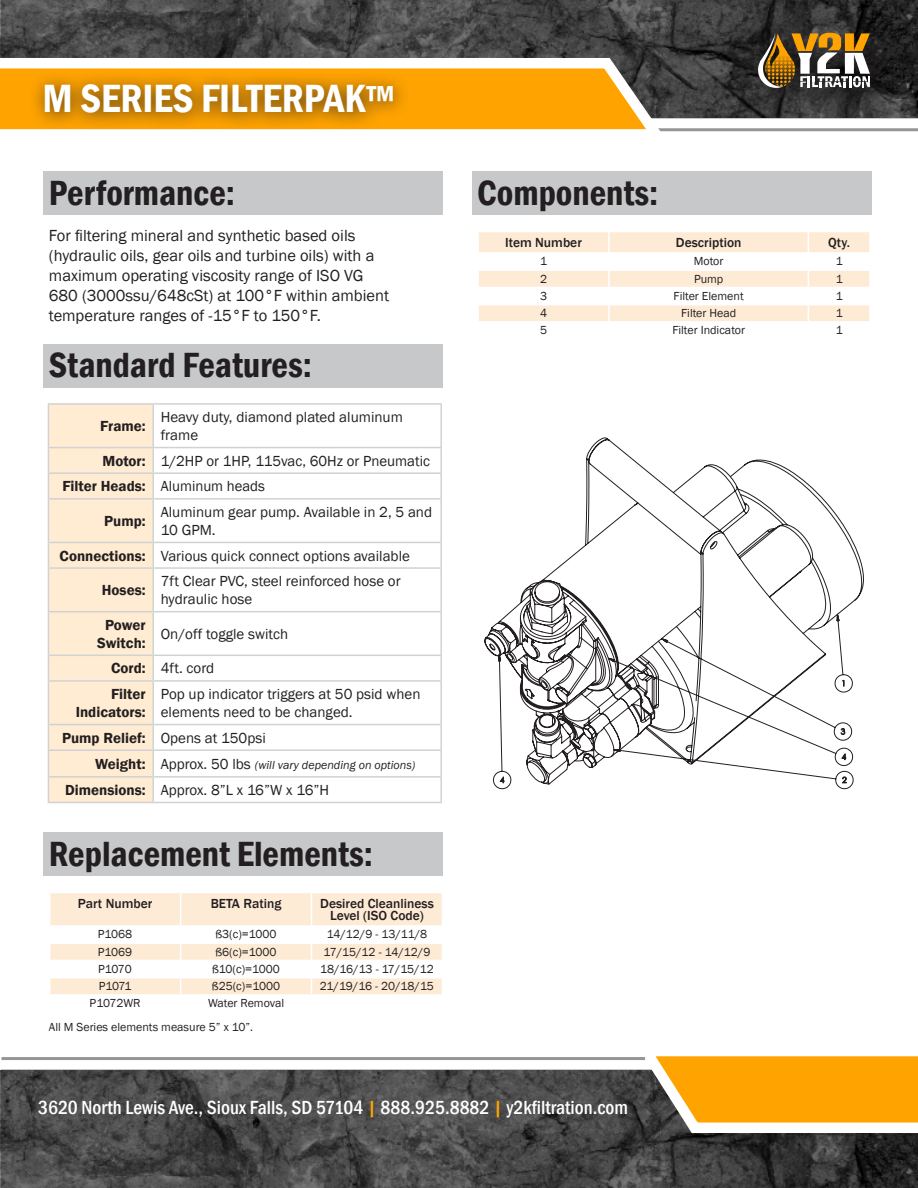
<style>
.page{position:relative;width:918px;height:1188px;background:#fff}
.page>*{position:absolute;margin:0;border:0;box-sizing:border-box;transform-origin:0 0}
.t1{font:600 condensed 40.5px "Franklin Gothic";color:#fff}
.t2{font:600 condensed 36px "Franklin Gothic";color:#231f20}
.t3{font:500 condensed 19.5px "Franklin Gothic";color:#fff}
.t4{font:16.5px/19.8px "Franklin Gothic";color:#231f20}
.t5{font:15px/18px "Franklin Gothic";color:#231f20}
.t6{font:600 15px/18px "Franklin Gothic";color:#231f20;text-align:center}
.t7{font:500 13.5px "Franklin Gothic";color:#231f20}
.t8{font:12px "Franklin Gothic";color:#231f20}
.t9{font:italic 12px "Franklin Gothic";color:#231f20}
.s1{font-style:normal;font-size:15px}
.s2{color:#ffa300}
</style>
<div class="page">
<div style="left:44px;top:172px;width:399px;height:43px;background:#c7c8ca"></div>
<div style="left:472px;top:172px;width:400px;height:43px;background:#c7c8ca"></div>
<div style="left:44px;top:833px;width:399px;height:43px;background:#c7c8ca"></div>
<svg style="left:50px;top:893px;width:392px;height:102px"></svg>
<svg style="left:478px;top:232px;width:392px;height:90px"></svg>
<svg style="left:2px;top:0;width:916px;height:118px;background:#403f3f"></svg>
<div style="left:759px;top:33px;width:127px;height:71px;background:#231f20;opacity:.75"></div>
<svg style="left:758px;top:33px;width:112px;height:55px"></svg>
<hr style="left:591px;top:128px;width:327px;height:3px;background:#939598">
<svg style="left:0;top:51px;width:676px;height:81px"></svg>
<div style="left:30px;top:71px;width:381px;height:60px;background:#231f20;opacity:.75"></div>
<svg style="left:2px;top:1070px;width:916px;height:118px;background:#464646"></svg>
<svg style="left:627px;top:1056px;width:291px;height:84px;background:#d69a2f"></svg>
<hr style="left:2px;top:1057px;width:643px;height:3px;background:#939598">
<div style="left:44px;top:344px;width:399px;height:44px;background:#c7c8ca"></div>
<hr style="left:153px;top:403px;width:289px;height:2px;background:#d1d2d4">
<hr style="left:440px;top:405px;width:2px;height:42px;background:#d1d2d4">
<hr style="left:153px;top:447px;width:289px;height:1px;background:#d1d2d4">
<hr style="left:440px;top:448px;width:2px;height:24px;background:#d1d2d4">
<hr style="left:153px;top:472px;width:289px;height:2px;background:#d1d2d4">
<hr style="left:440px;top:474px;width:2px;height:24px;background:#d1d2d4">
<hr style="left:153px;top:498px;width:289px;height:2px;background:#d1d2d4">
<hr style="left:440px;top:500px;width:2px;height:42px;background:#d1d2d4">
<hr style="left:153px;top:542px;width:289px;height:1px;background:#d1d2d4">
<hr style="left:440px;top:543px;width:2px;height:24px;background:#d1d2d4">
<hr style="left:153px;top:567px;width:289px;height:2px;background:#d1d2d4">
<hr style="left:440px;top:569px;width:2px;height:42px;background:#d1d2d4">
<hr style="left:153px;top:611px;width:289px;height:1px;background:#d1d2d4">
<hr style="left:440px;top:612px;width:2px;height:43px;background:#d1d2d4">
<hr style="left:153px;top:655px;width:289px;height:1px;background:#d1d2d4">
<hr style="left:440px;top:656px;width:2px;height:24px;background:#d1d2d4">
<hr style="left:153px;top:680px;width:289px;height:2px;background:#d1d2d4">
<hr style="left:440px;top:682px;width:2px;height:42px;background:#d1d2d4">
<hr style="left:153px;top:724px;width:289px;height:1px;background:#d1d2d4">
<hr style="left:440px;top:725px;width:2px;height:24px;background:#d1d2d4">
<hr style="left:153px;top:749px;width:289px;height:2px;background:#d1d2d4">
<hr style="left:440px;top:751px;width:2px;height:25px;background:#d1d2d4">
<hr style="left:153px;top:776px;width:289px;height:2px;background:#d1d2d4">
<hr style="left:440px;top:778px;width:2px;height:24px;background:#d1d2d4">
<hr style="left:153px;top:802px;width:289px;height:1px;background:#d1d2d4">
<hr style="left:48px;top:403px;width:105px;height:2px;background:#d1d2d4">
<svg style="left:48px;top:404px;width:106px;height:398px;background:#fbead2"></svg>
<hr style="left:48px;top:802px;width:105px;height:1px;background:#d1d2d4">
<svg style="left:484px;top:437px;width:380px;height:353px"></svg>
<p class="t1" style="left:43px;top:71px;width:354px">M SERIES FILTERPAK™</p>
<p class="t2" style="left:49px;top:169px;width:188px">Performance:</p>
<p class="t2" style="left:477px;top:169px;width:183px">Components:</p>
<p class="t4" style="left:49px;top:226px;width:342px">For filtering mineral and synthetic based oils (hydraulic oils, gear oils and turbine oils) with a maximum operating viscosity range of ISO VG 680 (3000ssu/648cSt) at 100°F within ambient temperature ranges of -15°F to 150°F.</p>
<p class="t7" style="left:505px;top:234px;width:78px">Item Number</p>
<p class="t7" style="left:676px;top:234px;width:67px">Description</p>
<p class="t7" style="left:828px;top:234px;width:23px">Qty.</p>
<p class="t8" style="left:540px;top:254px;width:9px">1</p>
<p class="t8" style="left:694px;top:254px;width:31px">Motor</p>
<p class="t8" style="left:836px;top:254px;width:9px">1</p>
<p class="t8" style="left:540px;top:271px;width:9px">2</p>
<p class="t8" style="left:694px;top:271px;width:31px">Pump</p>
<p class="t8" style="left:836px;top:271px;width:9px">1</p>
<p class="t8" style="left:540px;top:288px;width:9px">3</p>
<p class="t8" style="left:674px;top:288px;width:72px">Filter Element</p>
<p class="t8" style="left:836px;top:288px;width:9px">1</p>
<p class="t8" style="left:540px;top:306px;width:9px">4</p>
<p class="t8" style="left:681px;top:306px;width:57px">Filter Head</p>
<p class="t8" style="left:836px;top:306px;width:9px">1</p>
<p class="t8" style="left:540px;top:323px;width:9px">5</p>
<p class="t8" style="left:672px;top:323px;width:74px">Filter Indicator</p>
<p class="t8" style="left:836px;top:323px;width:9px">1</p>
<p class="t2" style="left:49px;top:341px;width:264px">Standard Features:</p>
<p class="t6" style="left:100px;top:417px;width:47px">Frame:</p>
<p class="t5" style="left:161px;top:408px;width:244px">Heavy duty, diamond plated aluminum frame</p>
<p class="t6" style="left:102px;top:452px;width:45px">Motor:</p>
<p class="t5" style="left:161px;top:452px;width:271px">1/2HP or 1HP, 115vac, 60Hz or Pneumatic</p>
<p class="t6" style="left:62px;top:477px;width:85px">Filter Heads:</p>
<p class="t5" style="left:161px;top:478px;width:106px">Aluminum heads</p>
<p class="t6" style="left:104px;top:512px;width:43px">Pump:</p>
<p class="t5" style="left:161px;top:503px;width:273px">Aluminum gear pump. Available in 2, 5 and<br>10 GPM.</p>
<p class="t6" style="left:60px;top:547px;width:88px">Connections:</p>
<p class="t5" style="left:161px;top:547px;width:251px">Various quick connect options available</p>
<p class="t6" style="left:102px;top:581px;width:45px">Hoses:</p>
<p class="t5" style="left:161px;top:572px;width:241px">7ft Clear PVC, steel reinforced hose or hydraulic hose</p>
<p class="t6" style="left:97px;top:616px;width:50px">Power<br>Switch:</p>
<p class="t5" style="left:161px;top:625px;width:129px">On/off toggle switch</p>
<p class="t6" style="left:111px;top:660px;width:36px">Cord:</p>
<p class="t5" style="left:161px;top:660px;width:55px">4ft. cord</p>
<p class="t6" style="left:76px;top:685px;width:71px;text-align:right">Filter<br>Indicators:</p>
<p class="t5" style="left:161px;top:685px;width:261px">Pop up indicator triggers at 50 psid when elements need to be changed.</p>
<p class="t6" style="left:62px;top:729px;width:85px">Pump Relief:</p>
<p class="t5" style="left:161px;top:729px;width:106px">Opens at 150psi</p>
<p class="t6" style="left:95px;top:755px;width:52px">Weight:</p>
<p class="t9" style="left:161px;top:758px;width:256px"><span class="s1">Approx. 50 lbs</span> (will vary depending on options)</p>
<p class="t6" style="left:65px;top:781px;width:82px">Dimensions:</p>
<p class="t5" style="left:161px;top:781px;width:170px">Approx. 8”L x 16”W x 16”H</p>
<p class="t2" style="left:49px;top:830px;width:326px">Replacement Elements:</p>
<p class="t7" style="left:78px;top:895px;width:76px">Part Number</p>
<p class="t7" style="left:211px;top:895px;width:72px">BETA Rating</p>
<p class="t7" style="left:320px;top:895px;width:115px">Desired Cleanliness</p>
<p class="t7" style="left:330px;top:907px;width:95px">Level (ISO Code)</p>
<p class="t8" style="left:98px;top:927px;width:36px">P1068</p>
<p class="t8" style="left:215px;top:927px;width:63px">ß3(c)=1000</p>
<p class="t8" style="left:327px;top:927px;width:102px">14/12/9 - 13/11/8</p>
<p class="t8" style="left:98px;top:944px;width:36px">P1069</p>
<p class="t8" style="left:215px;top:944px;width:63px">ß6(c)=1000</p>
<p class="t8" style="left:324px;top:944px;width:108px">17/15/12 - 14/12/9</p>
<p class="t8" style="left:98px;top:962px;width:35px">P1070</p>
<p class="t8" style="left:212px;top:962px;width:69px">ß10(c)=1000</p>
<p class="t8" style="left:320px;top:962px;width:115px">18/16/13 - 17/15/12</p>
<p class="t8" style="left:99px;top:979px;width:34px">P1071</p>
<p class="t8" style="left:212px;top:979px;width:70px">ß25(c)=1000</p>
<p class="t8" style="left:320px;top:979px;width:115px">21/19/16 - 20/18/15</p>
<p class="t8" style="left:90px;top:996px;width:52px">P1072WR</p>
<p class="t8" style="left:208px;top:996px;width:78px">Water Removal</p>
<p class="t8" style="left:49px;top:1019px;width:206px">All M Series elements measure 5” x 10”.</p>
<p class="t3" style="left:38px;top:1095px;width:591px">3620 North Lewis Ave., Sioux Falls, SD 57104 <span class="s2">|</span> 888.925.8882 <span class="s2">|</span> y2kfiltration.com</p>
</div>
